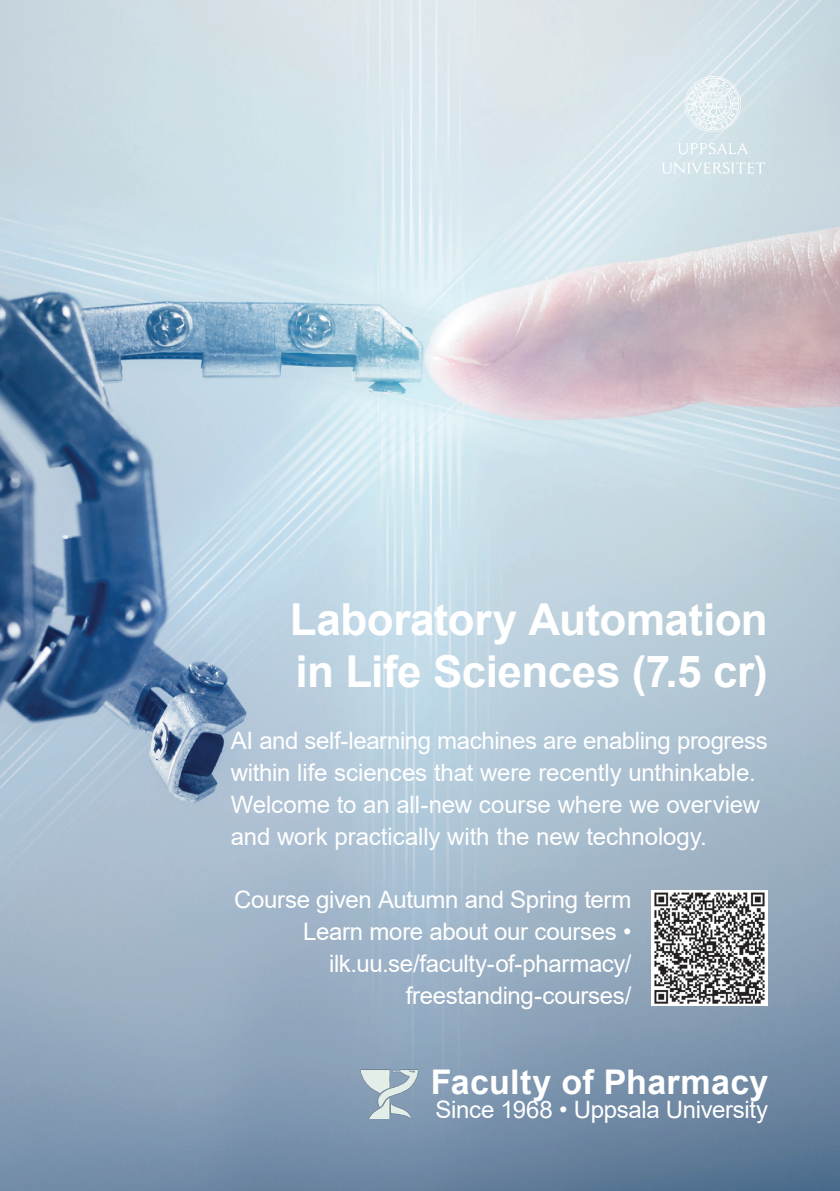
<style>
.page{position:relative;width:840px;height:1191px;background:#fff}
.page>*{position:absolute;margin:0;border:0;box-sizing:border-box;transform-origin:0 0}
._3A__Brödtext{font:700 44px/52px "Arial";letter-spacing:-.01em;color:#fff}
.H{font:700 34px "Arial";letter-spacing:.005em;color:#fff}
._3A__Brödtext-2{font:24px/32px "Arial";letter-spacing:-.01em;color:#fff;text-align:right}
.H-2{font:24px "Arial";letter-spacing:-.015em;color:#fff}
</style>
<div class="page">
<img style="left:0;top:0;width:839px;height:1191px">
<svg style="left:677px;top:143px;width:70px;height:11px"></svg>
<svg style="left:661px;top:162px;width:103px;height:12px"></svg>
<svg style="left:684px;top:76px;width:56px;height:56px"></svg>
<img style="left:651px;top:890px;width:116px;height:115px">
<img style="left:359px;top:1069px;width:61px;height:50px">
<p class="_3A__Brödtext" style="left:289px;top:594px;width:479px">Laboratory Automation in Life Sciences (7.5 cr)</p>
<p class="_3A__Brödtext-2" style="left:231px;top:724px;width:538px;text-align:left">AI and self-learning machines are enabling progress within life sciences that were recently unthinkable.<br>Welcome to an all-new course where we overview and work practically with the new technology.</p>
<p class="_3A__Brödtext-2" style="left:234px;top:883px;width:399px">Course given Autumn and Spring term<br>Learn more about our courses • ilk.uu.se/faculty-of-pharmacy/ freestanding-courses/</p>
<p class="H" style="left:430px;top:1058px;width:339px">Faculty of Pharmacy</p>
<p class="H-2" style="left:435px;top:1093px;width:334px">Since 1968 • Uppsala University</p>
</div>
